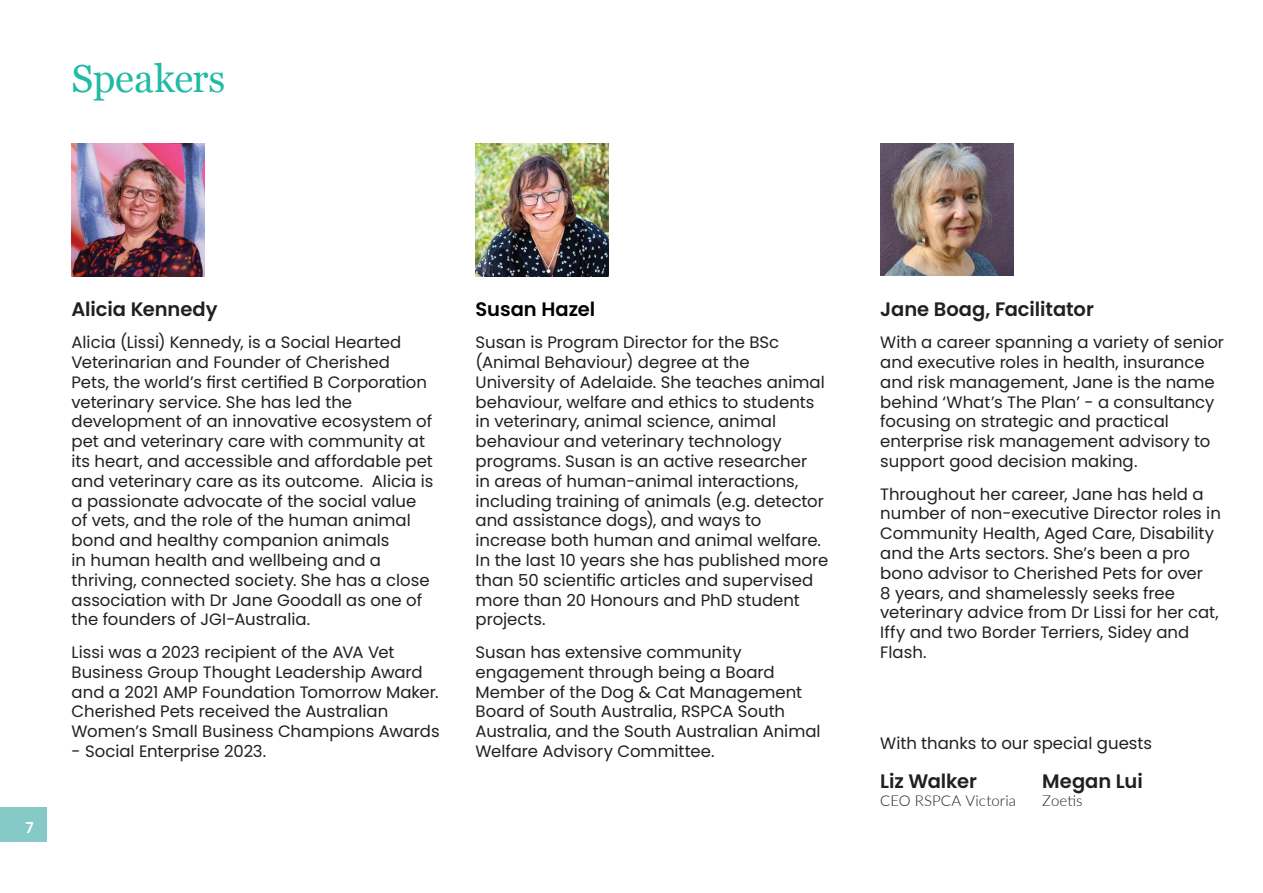
<style>
.page{position:relative;width:1263px;height:893px;background:#fff}
.page>*{position:absolute;margin:0;border:0;box-sizing:border-box;transform-origin:0 0}
.t1{font:39px "Georgia";letter-spacing:-.005em;color:#1fbba4}
.t2{font:600 19.5px "Poppins";letter-spacing:-.005em;color:#231f20}
.t3{font:600 19.5px "Poppins";letter-spacing:-.005em;color:#000}
.t4{font:16.5px/19.8px "Poppins";color:#231f20}
.t5{font:300 15px "Lato";letter-spacing:.005em;color:#231f20}
.t6{font:600 15px "Poppins";color:#fff}
</style>
<div class="page">
<div style="left:0;top:808px;width:47px;height:34px;background:#86cac8"></div>
<img style="left:72px;top:144px;width:133px;height:132px">
<img style="left:476px;top:144px;width:132px;height:132px">
<img style="left:880px;top:144px;width:133px;height:132px">
<h1 class="t1" style="left:72px;top:50px;width:155px">Speakers</h1>
<p class="t6" style="left:26px;top:819px;width:10px">7</p>
<p class="t2" style="left:72px;top:297px;width:147px">Alicia Kennedy</p>
<p class="t4" style="left:72px;top:333px;width:363px">Alicia (Lissi) Kennedy, is a Social Hearted Veterinarian and Founder of Cherished<br>Pets, the world’s first certified B Corporation veterinary service. She has led the development of an innovative ecosystem of pet and veterinary care with community at its heart, and accessible and affordable pet and veterinary care as its outcome. Alicia is a passionate advocate of the social value of vets, and the role of the human animal bond and healthy companion animals<br>in human health and wellbeing and a thriving, connected society. She has a close association with Dr Jane Goodall as one of the founders of JGI-Australia.</p>
<p class="t4" style="left:72px;top:642px;width:370px">Lissi was a 2023 recipient of the AVA Vet Business Group Thought Leadership Award and a 2021 AMP Foundation Tomorrow Maker.<br>Cherished Pets received the Australian Women’s Small Business Champions Awards</p>
<p class="t4" style="left:72px;top:741px;width:196px">- Social Enterprise 2023.</p>
<p class="t3" style="left:476px;top:297px;width:121px">Susan Hazel</p>
<p class="t4" style="left:476px;top:333px;width:354px">Susan is Program Director for the BSc (Animal Behaviour) degree at the University of Adelaide. She teaches animal behaviour, welfare and ethics to students in veterinary, animal science, animal behaviour and veterinary technology programs. Susan is an active researcher<br>in areas of human-animal interactions, including training of animals (e.g. detector and assistance dogs), and ways to increase both human and animal welfare.<br>In the last 10 years she has published more than 50 scientific articles and supervised more than 20 Honours and PhD student projects.</p>
<p class="t4" style="left:476px;top:642px;width:347px">Susan has extensive community engagement through being a Board Member of the Dog &amp; Cat Management Board of South Australia, RSPCA South Australia, and the South Australian Animal Welfare Advisory Committee.</p>
<p class="t2" style="left:880px;top:297px;width:215px">Jane Boag, Facilitator</p>
<p class="t4" style="left:880px;top:333px;width:345px">With a career spanning a variety of senior and executive roles in health, insurance and risk management, Jane is the name behind ‘What’s The Plan’ - a consultancy focusing on strategic and practical enterprise risk management advisory to support good decision making.</p>
<p class="t4" style="left:880px;top:484px;width:342px">Throughout her career, Jane has held a number of non-executive Director roles in Community Health, Aged Care, Disability and the Arts sectors. She’s been a pro bono advisor to Cherished Pets for over<br>8 years, and shamelessly seeks free veterinary advice from Dr Lissi for her cat, Iffy and two Border Terriers, Sidey and Flash.</p>
<p class="t4" style="left:880px;top:733px;width:273px">With thanks to our special guests</p>
<p class="t2" style="left:880px;top:770px;width:98px">Liz Walker</p>
<p class="t2" style="left:1042px;top:770px;width:102px">Megan Lui</p>
<p class="t5" style="left:880px;top:791px;width:137px">CEO RSPCA Victoria</p>
<p class="t5" style="left:1042px;top:791px;width:42px">Zoetis</p>
</div>
